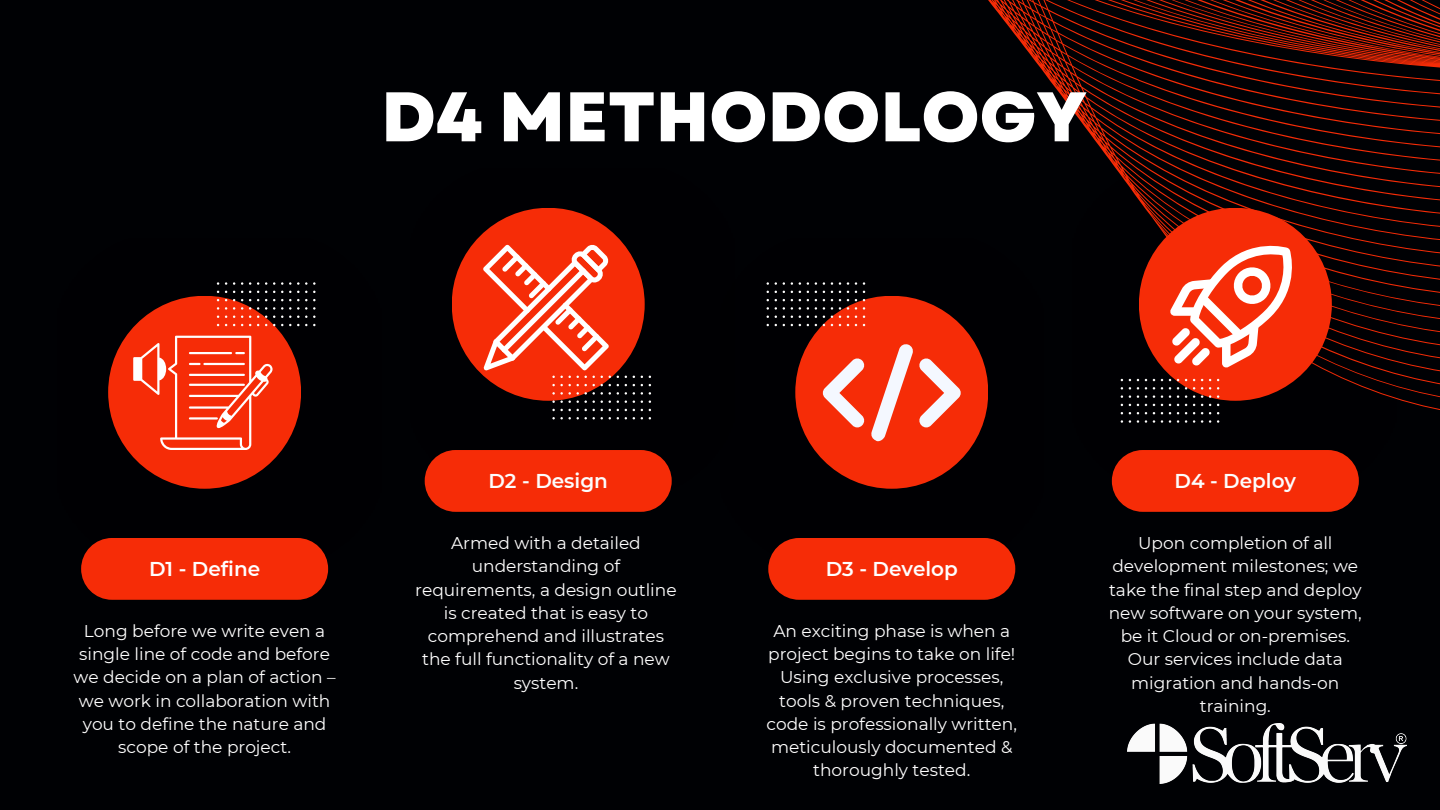
<style>
.page{position:relative;width:1440px;height:810px;background:#000104}
.page>*{position:absolute;margin:0;border:0;box-sizing:border-box;transform-origin:0 0}
.t1{font:800 70px "Garet";color:#fff}
.t2{font:600 20px "Montserrat";color:#fff}
.t3{font:600 20px "Montserrat";color:#fdfdfd}
.t4{font:17px/23.2px "Montserrat";color:#fff;text-align:center}
</style>
<div class="page">
<svg style="left:988px;top:0;width:452px;height:410px"></svg>
<img style="left:766px;top:239px;width:278px;height:324px">
<img style="left:1072px;top:169px;width:324px;height:323px">
<div style="left:81px;top:538px;width:247px;height:62px;background:#f62c07;border-radius:31px"></div>
<div style="left:108px;top:296px;width:193px;height:193px;background:#f62c07;border-radius:50%"></div>
<div style="left:425px;top:450px;width:247px;height:62px;background:#f62c07;border-radius:31px"></div>
<div style="left:452px;top:208px;width:193px;height:193px;background:#f62c07;border-radius:50%"></div>
<div style="left:1112px;top:450px;width:247px;height:62px;background:#f62c07;border-radius:31px"></div>
<div style="left:1139px;top:208px;width:193px;height:193px;background:#f62c07;border-radius:50%"></div>
<div style="left:768px;top:538px;width:247px;height:62px;background:#f62c07;border-radius:31px"></div>
<div style="left:795px;top:296px;width:193px;height:193px;background:#f62c07;border-radius:50%"></div>
<svg style="left:133px;top:336px;width:140px;height:114px"></svg>
<hr style="left:189px;top:374px;width:56px;height:2px;background:#fff">
<hr style="left:189px;top:384px;width:56px;height:2px;background:#fff">
<hr style="left:189px;top:417px;width:29px;height:3px;background:#fff">
<svg style="left:822px;top:344px;width:139px;height:97px"></svg>
<svg style="left:1170px;top:245px;width:122px;height:123px"></svg>
<svg style="left:483px;top:244px;width:126px;height:126px"></svg>
<img style="left:1127px;top:723px;width:280px;height:60px">
<svg style="left:217px;top:282px;width:99px;height:44px"></svg>
<svg style="left:552px;top:376px;width:99px;height:43px"></svg>
<svg style="left:767px;top:282px;width:98px;height:44px"></svg>
<svg style="left:1121px;top:379px;width:98px;height:44px"></svg>
<p class="t1" style="left:381px;top:66px;width:707px">D4 METHODOLOGY</p>
<h1 class="t2" style="left:149px;top:557px;width:113px">D1 - Define</h1>
<p class="t4" style="left:74px;top:619px;width:264px">Long before we write even a single line of code and before we decide on a plan of action – we work in collaboration with you to define the nature and scope of the project.</p>
<p class="t3" style="left:488px;top:469px;width:121px">D2 - Design</p>
<p class="t4" style="left:415px;top:531px;width:263px">Armed with a detailed understanding of requirements, a design outline is created that is easy to comprehend and illustrates the full functionality of a new system.</p>
<p class="t2" style="left:826px;top:557px;width:134px">D3 - Develop</p>
<p class="t4" style="left:767px;top:619px;width:252px">An exciting phase is when a project begins to take on life!<br>Using exclusive processes, tools &amp; proven techniques, code is professionally written, meticulously documented &amp; thoroughly tested.</p>
<p class="t3" style="left:1174px;top:469px;width:123px">D4 - Deploy</p>
<p class="t4" style="left:1109px;top:531px;width:255px">Upon completion of all development milestones; we take the final step and deploy new software on your system, be it Cloud or on-premises.<br>Our services include data migration and hands-on training.</p>
</div>
